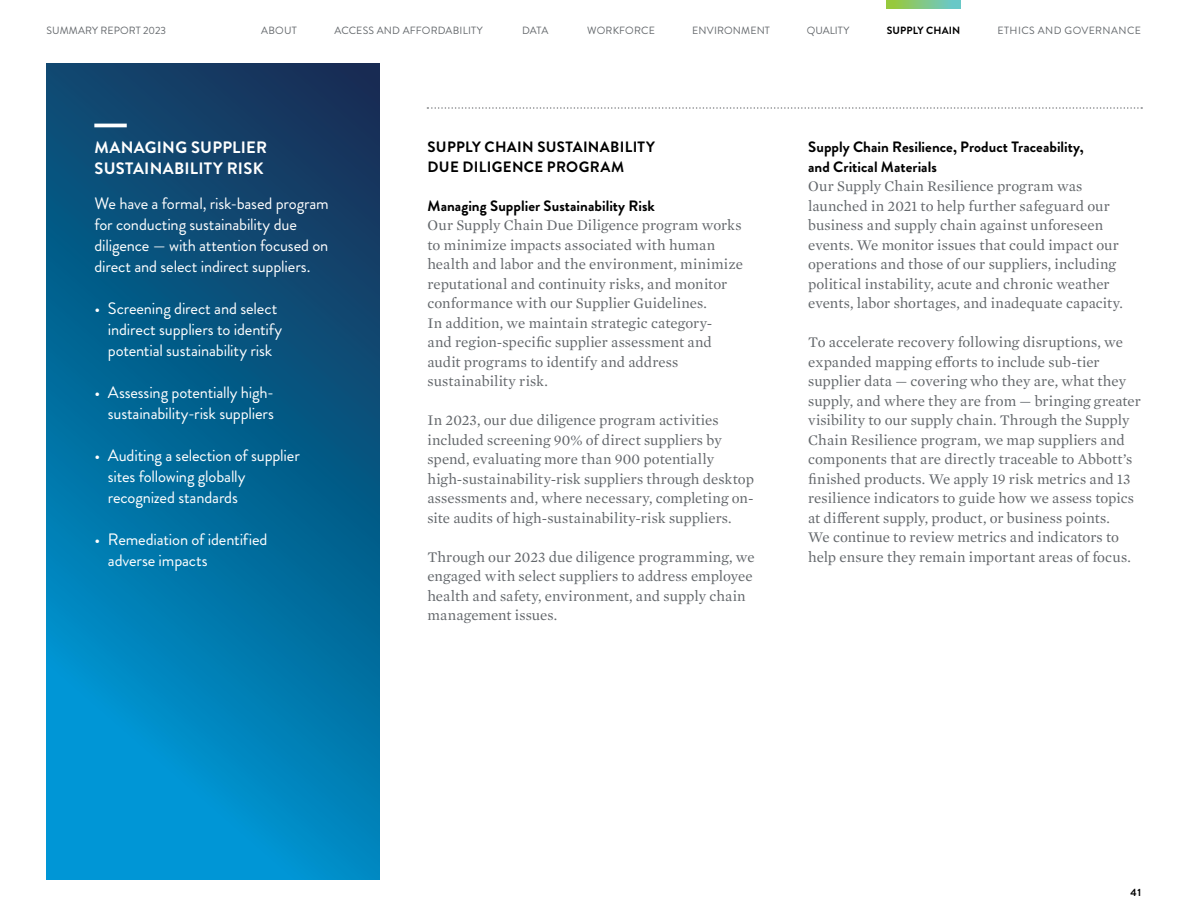
<style>
.page{position:relative;width:1188px;height:918px;background:#fff}
.page>*{position:absolute;margin:0;border:0;box-sizing:border-box;transform-origin:0 0}
.t1{font:16.5px/21px "Brandon Grotesque";letter-spacing:-.01em;color:#fff}
.t2{font:700 16.5px/21px "Brandon Grotesque";letter-spacing:.015em;color:#fff}
.t3{font:15px/19.5px "Mercury Text G1";color:#63676b}
.t4{font:700 15px/19.5px "Brandon Grotesque";letter-spacing:.005em;color:#000}
.t5{font:10.5px "Brandon Grotesque";letter-spacing:.015em;color:#63676b}
.t6{font:10.5px "Brandon Grotesque";letter-spacing:.04em;color:#63676b}
.t7{font:700 10.5px "Brandon Grotesque";letter-spacing:.015em;color:#000}
</style>
<div class="page">
<svg style="left:47px;top:64px;width:333px;height:816px;background:#056798"></svg>
<svg style="left:887px;top:0;width:73px;height:9px"></svg>
<svg style="left:427px;top:107px;width:715px;height:2px"></svg>
<hr style="left:94px;top:124px;width:33px;height:3px;background:#fff">
<p class="t5" style="left:46px;top:24px;width:121px">SUMMARY REPORT 2023</p>
<p class="t5" style="left:261px;top:24px;width:37px">ABOUT</p>
<p class="t5" style="left:334px;top:24px;width:150px">ACCESS AND AFFORDABILITY</p>
<p class="t5" style="left:522px;top:24px;width:28px">DATA</p>
<p class="t5" style="left:587px;top:24px;width:69px">WORKFORCE</p>
<p class="t5" style="left:692px;top:24px;width:79px">ENVIRONMENT</p>
<p class="t5" style="left:807px;top:24px;width:44px">QUALITY</p>
<p class="t6" style="left:997px;top:24px;width:145px">ETHICS AND GOVERNANCE</p>
<p class="t7" style="left:887px;top:23px;width:75px">SUPPLY CHAIN</p>
<p class="t2" style="left:94px;top:137px;width:174px">MANAGING SUPPLIER<br>SUSTAINABILITY RISK</p>
<p class="t1" style="left:94px;top:193px;width:236px">We have a formal, risk-based program for conducting sustainability due diligence — with attention focused on direct and select indirect suppliers.</p>
<p class="t1" style="left:108px;top:298px;width:176px;text-indent:-13px">• Screening direct and select indirect suppliers to identify potential sustainability risk</p>
<p class="t1" style="left:94px;top:382px;width:181px;text-align:right">• Assessing potentially high&shy;sustainability-risk suppliers</p>
<p class="t1" style="left:108px;top:445px;width:194px;text-indent:-13px">• Auditing a selection of supplier sites following globally recognized standards</p>
<p class="t1" style="left:108px;top:529px;width:161px;text-indent:-13px">• Remediation of identified adverse impacts</p>
<p class="t4" style="left:428px;top:138px;width:229px">SUPPLY CHAIN SUSTAINABILITY<br>DUE DILIGENCE PROGRAM</p>
<p class="t4" style="left:427px;top:196px;width:229px">Managing Supplier Sustainability Risk</p>
<p class="t3" style="left:427px;top:215px;width:317px">Our Supply Chain Due Diligence program works to minimize impacts associated with human health and labor and the environment, minimize reputational and continuity risks, and monitor conformance with our Supplier Guidelines.<br>In addition, we maintain strategic category-<br>and region-specific supplier assessment and audit programs to identify and address sustainability risk.</p>
<p class="t3" style="left:427px;top:410px;width:328px">In 2023, our due diligence program activities included screening 90% of direct suppliers by spend, evaluating more than 900 potentially high-sustainability-risk suppliers through desktop assessments and, where necessary, completing on&shy;site audits of high-sustainability-risk suppliers.</p>
<p class="t3" style="left:427px;top:546px;width:329px">Through our 2023 due diligence programming, we engaged with select suppliers to address employee health and safety, environment, and supply chain management issues.</p>
<p class="t4" style="left:808px;top:138px;width:277px">Supply Chain Resilience, Product Traceability, and Critical Materials</p>
<p class="t3" style="left:808px;top:176px;width:316px">Our Supply Chain Resilience program was launched in 2021 to help further safeguard our business and supply chain against unforeseen events. We monitor issues that could impact our operations and those of our suppliers, including political instability, acute and chronic weather events, labor shortages, and inadequate capacity.</p>
<p class="t3" style="left:808px;top:332px;width:334px">To accelerate recovery following disruptions, we expanded mapping efforts to include sub-tier supplier data — covering who they are, what they supply, and where they are from — bringing greater visibility to our supply chain. Through the Supply Chain Resilience program, we map suppliers and components that are directly traceable to Abbott’s finished products. We apply 19 risk metrics and 13 resilience indicators to guide how we assess topics at different supply, product, or business points.<br>We continue to review metrics and indicators to help ensure they remain important areas of focus.</p>
<p class="t7" style="left:1130px;top:885px;width:12px">41</p>
</div>
